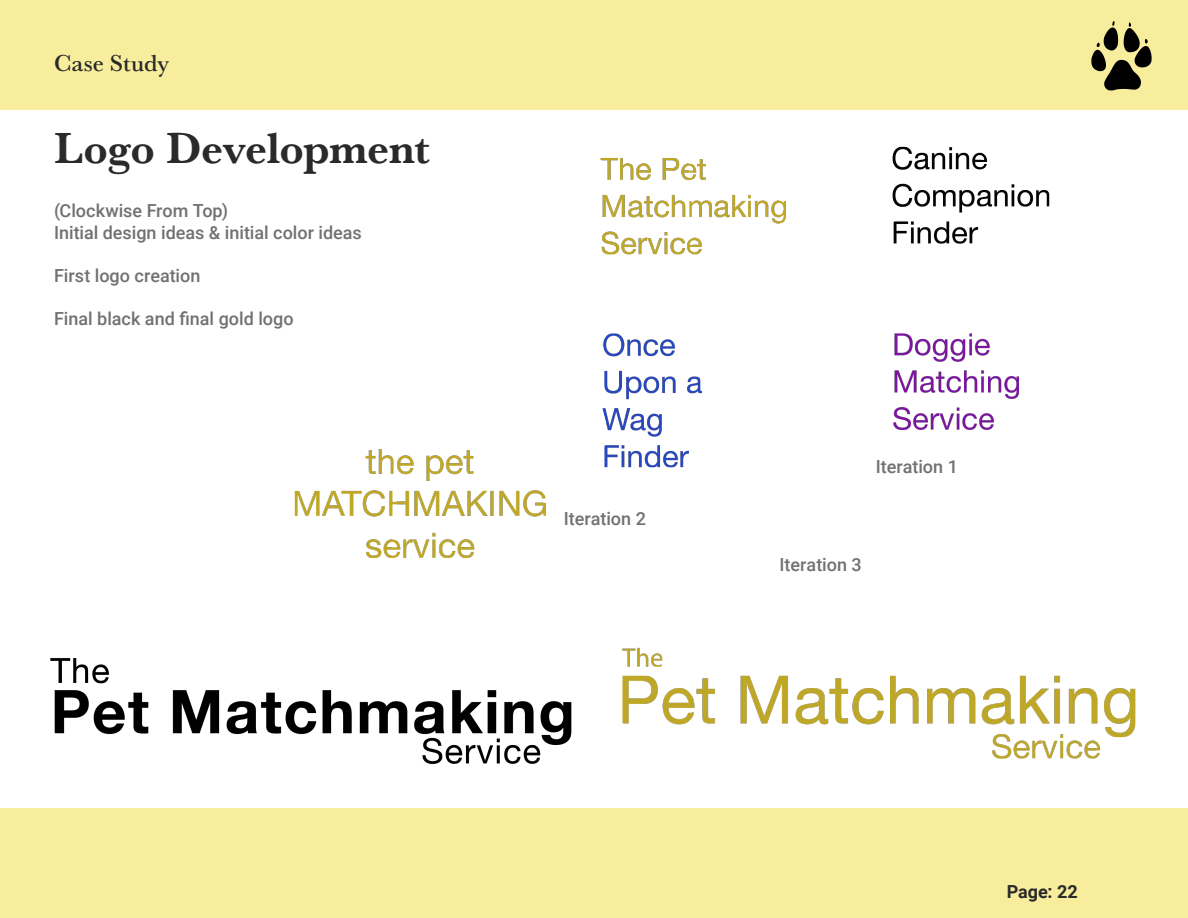
<style>
.page{position:relative;width:1188px;height:918px;background:#fff}
.page>*{position:absolute;margin:0;border:0;box-sizing:border-box;transform-origin:0 0}
.t1{font:700 45px "Baskerville URW";letter-spacing:-.01em;color:#292a2a}
.t2{font:500 24px "Baskerville URW";color:#292a2a}
.t3{font:500 18px "Roboto";color:#717174}
.t4{font:700 18px "Roboto";color:#292a2a}
</style>
<div class="page">
<div style="left:0;top:0;width:1188px;height:109px;background:#f8ec9d"></div>
<div style="left:0;top:809px;width:1188px;height:109px;background:#f8ec9d"></div>
<img style="left:1091px;top:21px;width:61px;height:70px">
<img style="left:294px;top:449px;width:252px;height:109px">
<img style="left:50px;top:658px;width:522px;height:106px">
<img style="left:622px;top:647px;width:514px;height:112px">
<img style="left:600px;top:146px;width:450px;height:322px">
<h2 class="t2" style="left:54px;top:46px;width:116px">Case Study</h2>
<p class="t1" style="left:54px;top:116px;width:377px">Logo Development</p>
<p class="t3" style="left:54px;top:198px;width:176px">(Clockwise From Top)</p>
<p class="t3" style="left:54px;top:220px;width:309px">Initial design ideas &amp; initial color ideas</p>
<p class="t3" style="left:54px;top:263px;width:148px">First logo creation</p>
<p class="t3" style="left:54px;top:306px;width:241px">Final black and final gold logo</p>
<p class="t3" style="left:564px;top:506px;width:84px">Iteration 2</p>
<p class="t3" style="left:876px;top:453px;width:84px">Iteration 1</p>
<p class="t3" style="left:780px;top:552px;width:84px">Iteration 3</p>
<p class="t4" style="left:1007px;top:879px;width:73px">Page: 22</p>
</div>
